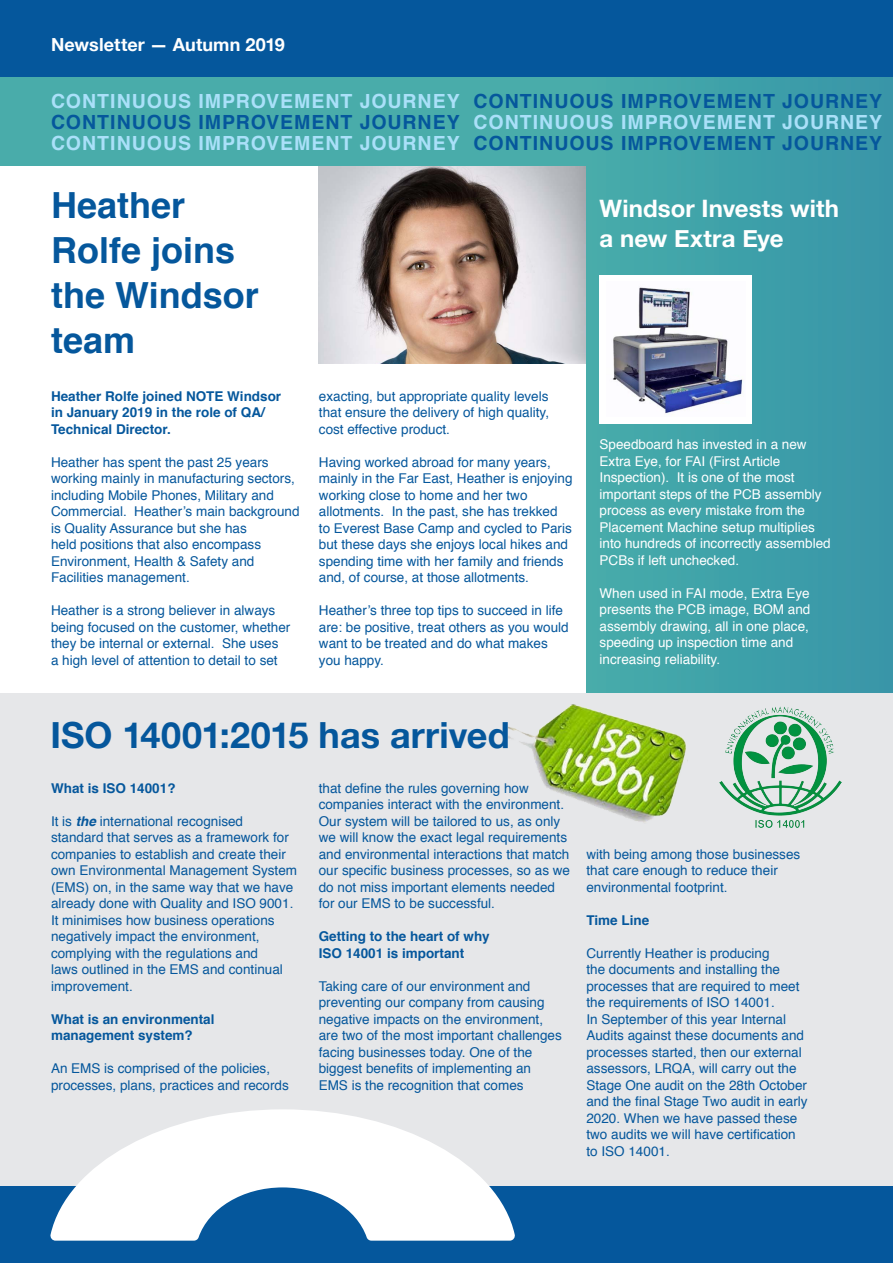
<style>
.page{position:relative;width:893px;height:1263px;background:#fff}
.page>*{position:absolute;margin:0;border:0;box-sizing:border-box;transform-origin:0 0}
.t1{font:700 36px/45px "Helvetica";color:#05579c}
.t2{font:700 36px "Helvetica Neue";letter-spacing:.005em;color:#05579c}
.t3{font:700 24px/30px "Helvetica Neue";letter-spacing:.005em;color:#fff}
.t4{font:700 19.5px "Helvetica";letter-spacing:.05em;color:#aae0f9}
.t5{font:700 19.5px "Helvetica";letter-spacing:.05em;color:#05579c}
.t6{font:700 18px "Helvetica Neue";letter-spacing:.005em;color:#fff}
.t7{font:13.5px/16.5px "Helvetica";color:#05579c}
.t8{font:13.5px/16.5px "Helvetica";color:#fff}
.t9{font:700 13.5px/16.5px "Helvetica";color:#05579c}
.s1{color:#05579c}
.s2{color:#aae0f9}
.s3{font-weight:700;font-style:italic}
</style>
<div class="page">
<img style="left:319px;top:166px;width:268px;height:197px">
<div style="left:0;top:77px;width:893px;height:89px;background:#49acaa"></div>
<div style="left:587px;top:77px;width:306px;height:616px;background:#3d9fa9"></div>
<div style="left:0;top:693px;width:893px;height:493px;background:#e6e7e9"></div>
<div style="left:0;top:1186px;width:893px;height:77px;background:#05579c"></div>
<svg style="left:50px;top:1109px;width:465px;height:131px;fill:#fff"></svg>
<img style="left:508px;top:704px;width:180px;height:118px">
<img style="left:719px;top:706px;width:123px;height:121px">
<div style="left:0;top:0;width:893px;height:77px;background:#05579c"></div>
<div style="left:600px;top:275px;width:152px;height:149px;background:#fff"></div>
<img style="left:613px;top:287px;width:130px;height:127px">
<p class="t6" style="left:51px;top:30px;width:235px">Newsletter — Autumn 2019</p>
<p class="t4" style="left:51px;top:85px;width:833px">CONTINUOUS IMPROVEMENT JOURNEY <span class="s1">CONTINUOUS IMPROVEMENT JOURNEY</span></p>
<p class="t5" style="left:51px;top:106px;width:833px">CONTINUOUS IMPROVEMENT JOURNEY <span class="s2">CONTINUOUS IMPROVEMENT JOURNEY</span></p>
<p class="t4" style="left:51px;top:127px;width:833px">CONTINUOUS IMPROVEMENT JOURNEY <span class="s1">CONTINUOUS IMPROVEMENT JOURNEY</span></p>
<p class="t1" style="left:51px;top:183px;width:186px">Heather<br>Rolfe joins</p>
<p class="t1" style="left:51px;top:273px;width:209px">the Windsor team</p>
<p class="t9" style="left:51px;top:388px;width:232px">Heather Rolfe joined NOTE Windsor in January 2019 in the role of QA/<br>Technical Director.</p>
<p class="t7" style="left:51px;top:454px;width:250px">Heather has spent the past 25 years working mainly in manufacturing sectors, including Mobile Phones, Military and Commercial. Heather’s main background is Quality Assurance but she has<br>held positions that also encompass Environment, Health &amp; Safety and Facilities management.</p>
<p class="t7" style="left:51px;top:602px;width:241px">Heather is a strong believer in always being focused on the customer, whether they be internal or external. She uses<br>a high level of attention to detail to set</p>
<p class="t7" style="left:319px;top:388px;width:232px;text-align:justify">exacting, but appropriate quality levels that ensure the delivery of high quality, cost effective product.</p>
<p class="t7" style="left:319px;top:454px;width:255px">Having worked abroad for many years, mainly in the Far East, Heather is enjoying working close to home and her two allotments. In the past, she has trekked<br>to Everest Base Camp and cycled to Paris but these days she enjoys local hikes and spending time with her family and friends and, of course, at those allotments.</p>
<p class="t7" style="left:319px;top:602px;width:251px">Heather’s three top tips to succeed in life are: be positive, treat others as you would want to be treated and do what makes you happy.</p>
<p class="t3" style="left:600px;top:194px;width:241px">Windsor Invests with a new Extra Eye</p>
<p class="t8" style="left:600px;top:437px;width:233px">Speedboard has invested in a new Extra Eye, for FAI (First Article Inspection). It is one of the most important steps of the PCB assembly process as every mistake from the Placement Machine setup multiplies into hundreds of incorrectly assembled PCBs if left unchecked.</p>
<p class="t8" style="left:600px;top:585px;width:212px">When used in FAI mode, Extra Eye presents the PCB image, BOM and assembly drawing, all in one place, speeding up inspection time and increasing reliability.</p>
<p class="t2" style="left:50px;top:707px;width:461px">ISO 14001:2015 has arrived</p>
<p class="t9" style="left:51px;top:780px;width:126px">What is ISO 14001?</p>
<p class="t7" style="left:51px;top:813px;width:248px">It is <span class="s3">the</span> international recognised standard that serves as a framework for companies to establish and create their own Environmental Management System (EMS) on, in the same way that we have already done with Quality and ISO 9001.<br>It minimises how business operations negatively impact the environment, complying with the regulations and<br>laws outlined in the EMS and continual improvement.</p>
<p class="t9" style="left:51px;top:1011px;width:165px">What is an environmental management system?</p>
<p class="t7" style="left:51px;top:1060px;width:239px">An EMS is comprised of the policies, processes, plans, practices and records</p>
<p class="t7" style="left:319px;top:780px;width:253px">that define the rules governing how companies interact with the environment.<br>Our system will be tailored to us, as only we will know the exact legal requirements and environmental interactions that match our specific business processes, so as we do not miss important elements needed for our EMS to be successful.</p>
<p class="t9" style="left:319px;top:928px;width:173px">Getting to the heart of why<br>ISO 14001 is important</p>
<p class="t7" style="left:319px;top:978px;width:245px">Taking care of our environment and preventing our company from causing negative impacts on the environment, are two of the most important challenges facing businesses today. One of the biggest benefits of implementing an EMS is the recognition that comes</p>
<p class="t7" style="left:586px;top:846px;width:215px">with being among those businesses that care enough to reduce their environmental footprint.</p>
<p class="t9" style="left:586px;top:912px;width:64px">Time Line</p>
<p class="t7" style="left:586px;top:945px;width:223px">Currently Heather is producing<br>the documents and installing the processes that are required to meet the requirements of ISO 14001.<br>In September of this year Internal<br>Audits against these documents and processes started, then our external assessors, LRQA, will carry out the<br>Stage One audit on the 28th October and the final Stage Two audit in early<br>2020. When we have passed these two audits we will have certification to ISO 14001.</p>
</div>
